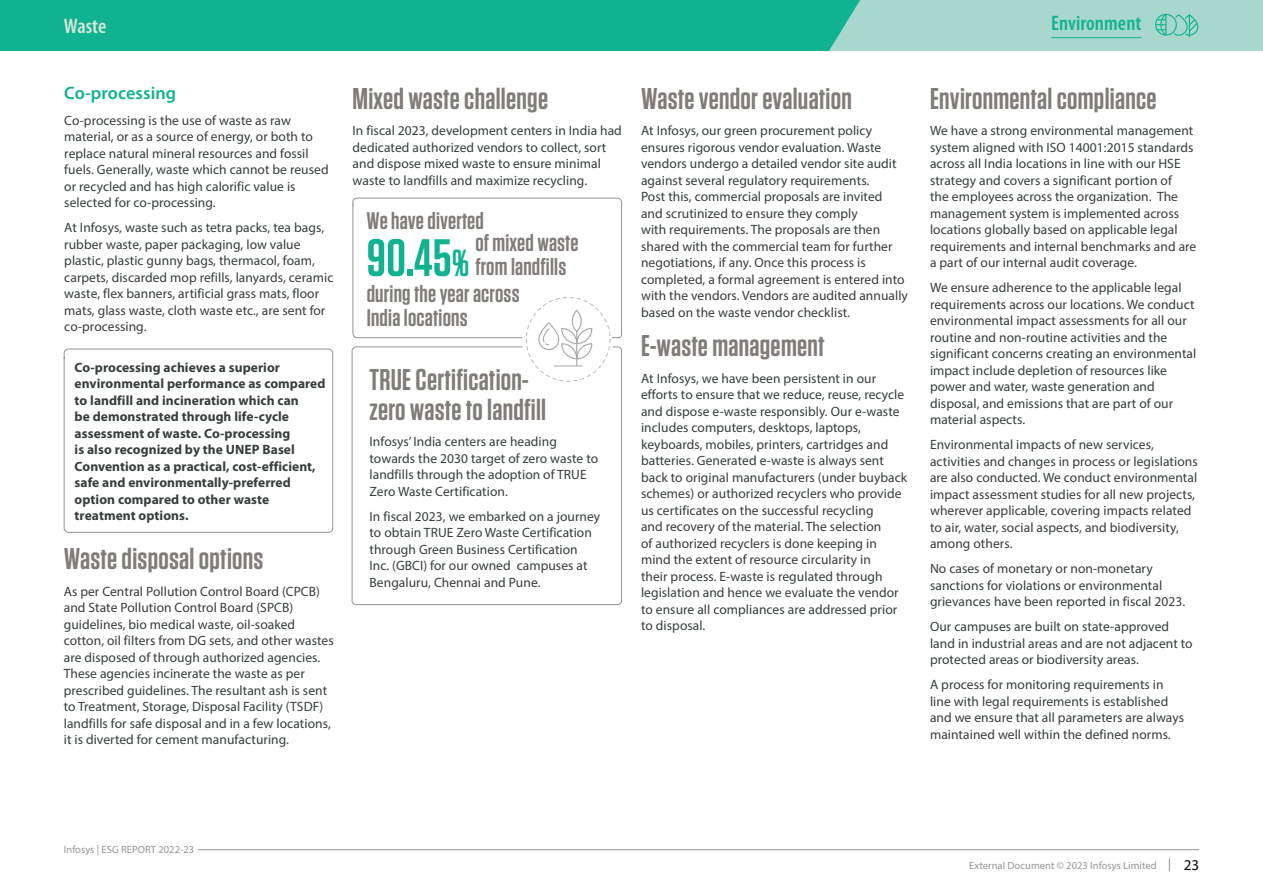
<style>
.page{position:relative;width:1263px;height:893px;background:#fff}
.page>*{position:absolute;margin:0;border:0;box-sizing:border-box;transform-origin:0 0}
.t1{font:600 52.5px "Tungsten";color:#10b28f}
.t2{font:600 30px/30px "Tungsten";letter-spacing:.01em;color:#817b79}
.t3{font:600 24px/24px "Tungsten";letter-spacing:.01em;color:#817b79}
.t4{font:600 condensed 21px "Myriad Pro";letter-spacing:.005em;color:#10b28f}
.t5{font:600 condensed 21px "Myriad Pro";color:#d7e8da}
.t6{font:600 18px "Myriad Pro";letter-spacing:.005em;color:#10b28f}
.t7{font:15px "Myriad Pro";color:#040503}
.t8{font:13.5px/16.5px "Myriad Pro";letter-spacing:.005em;color:#383d3d}
.t9{font:700 13.5px/16.5px "Myriad Pro";letter-spacing:.005em;color:#383d3d}
.t10{font:10.5px "Myriad Pro";letter-spacing:.005em;color:#939598}
.s1{font-size:37.5px}
</style>
<div class="page">
<svg style="left:1169px;top:858px;width:1px;height:13px"></svg>
<hr style="left:198px;top:849px;width:1001px;height:1px;background:#939598">
<div style="left:64px;top:349px;width:269px;height:184px;border:1px solid #939598;border-radius:4px"></div>
<svg style="left:0;top:0;width:1263px;height:51px;background:#41bea3"></svg>
<hr style="left:1051px;top:37px;width:90px;height:1px;background:#10b28f">
<div style="left:352px;top:347px;width:270px;height:258px;border:1px solid #939598;border-radius:4px"></div>
<svg style="left:352px;top:197px;width:270px;height:169px"></svg>
<h3 class="t5" style="left:64px;top:13px;width:44px">Waste</h3>
<h3 class="t6" style="left:64px;top:81px;width:113px">Co-processing</h3>
<p class="t8" style="left:64px;top:112px;width:266px">Co-processing is the use of waste as raw material, or as a source of energy, or both to replace natural mineral resources and fossil fuels. Generally, waste which cannot be reused or recycled and has high calorific value is selected for co-processing.</p>
<p class="t8" style="left:64px;top:219px;width:271px">At Infosys, waste such as tetra packs, tea bags, rubber waste, paper packaging, low value plastic, plastic gunny bags, thermacol, foam, carpets, discarded mop refills, lanyards, ceramic waste, flex banners, artificial grass mats, floor mats, glass waste, cloth waste etc., are sent for co-processing.</p>
<p class="t9" style="left:75px;top:358px;width:252px">Co-processing achieves a superior environmental performance as compared to landfill and incineration which can<br>be demonstrated through life-cycle assessment of waste. Co-processing<br>is also recognized by the UNEP Basel Convention as a practical, cost-efficient, safe and environmentally-preferred option compared to other waste treatment options.</p>
<h2 class="t2" style="left:64px;top:545px;width:201px">Waste disposal options</h2>
<p class="t8" style="left:64px;top:582px;width:272px">As per Central Pollution Control Board (CPCB) and State Pollution Control Board (SPCB) guidelines, bio medical waste, oil-soaked cotton, oil filters from DG sets, and other wastes are disposed of through authorized agencies.<br>These agencies incinerate the waste as per prescribed guidelines. The resultant ash is sent to Treatment, Storage, Disposal Facility (TSDF) landfills for safe disposal and in a few locations, it is diverted for cement manufacturing.</p>
<h2 class="t2" style="left:352px;top:84px;width:197px">Mixed waste challenge</h2>
<p class="t8" style="left:352px;top:122px;width:271px">In fiscal 2023, development centers in India had dedicated authorized vendors to collect, sort and dispose mixed waste to ensure minimal waste to landfills and maximize recycling.</p>
<h3 class="t3" style="left:367px;top:209px;width:119px">We have diverted</h3>
<h1 class="t1" style="left:367px;top:230px;width:104px">90.45<span class="s1">%</span></h1>
<h3 class="t3" style="left:475px;top:231px;width:105px">of mixed waste from landfills</h3>
<h3 class="t3" style="left:367px;top:282px;width:155px">during the year across<br>India locations</h3>
<h2 class="t2" style="left:369px;top:365px;width:178px">TRUE Certification&shy;zero waste to landfill</h2>
<p class="t8" style="left:369px;top:433px;width:230px">Infosys’ India centers are heading towards the 2030 target of zero waste to landfills through the adoption of TRUE Zero Waste Certification.</p>
<p class="t8" style="left:369px;top:508px;width:232px">In fiscal 2023, we embarked on a journey to obtain TRUE Zero Waste Certification through Green Business Certification Inc. (GBCI) for our owned campuses at Bengaluru, Chennai and Pune.</p>
<h2 class="t2" style="left:641px;top:84px;width:212px">Waste vendor evaluation</h2>
<p class="t8" style="left:641px;top:122px;width:268px">At Infosys, our green procurement policy ensures rigorous vendor evaluation. Waste vendors undergo a detailed vendor site audit against several regulatory requirements.<br>Post this, commercial proposals are invited<br>and scrutinized to ensure they comply<br>with requirements. The proposals are then shared with the commercial team for further negotiations, if any. Once this process is completed, a formal agreement is entered into with the vendors. Vendors are audited annually based on the waste vendor checklist.</p>
<h2 class="t2" style="left:641px;top:332px;width:185px">E-waste management</h2>
<p class="t8" style="left:641px;top:370px;width:268px">At Infosys, we have been persistent in our efforts to ensure that we reduce, reuse, recycle and dispose e-waste responsibly. Our e-waste includes computers, desktops, laptops, keyboards, mobiles, printers, cartridges and batteries. Generated e-waste is always sent back to original manufacturers (under buyback schemes) or authorized recyclers who provide us certificates on the successful recycling<br>and recovery of the material. The selection<br>of authorized recyclers is done keeping in mind the extent of resource circularity in<br>their process. E-waste is regulated through legislation and hence we evaluate the vendor to ensure all compliances are addressed prior to disposal.</p>
<h3 class="t4" style="left:1051px;top:10px;width:92px">Environment</h3>
<h2 class="t2" style="left:930px;top:84px;width:228px">Environmental compliance</h2>
<p class="t8" style="left:930px;top:122px;width:268px">We have a strong environmental management system aligned with ISO 14001:2015 standards across all India locations in line with our HSE strategy and covers a significant portion of<br>the employees across the organization. The management system is implemented across locations globally based on applicable legal requirements and internal benchmarks and are a part of our internal audit coverage.</p>
<p class="t8" style="left:930px;top:279px;width:268px">We ensure adherence to the applicable legal requirements across our locations. We conduct environmental impact assessments for all our routine and non-routine activities and the significant concerns creating an environmental impact include depletion of resources like power and water, waste generation and disposal, and emissions that are part of our material aspects.</p>
<p class="t8" style="left:930px;top:436px;width:269px">Environmental impacts of new services, activities and changes in process or legislations are also conducted. We conduct environmental impact assessment studies for all new projects, wherever applicable, covering impacts related to air, water, social aspects, and biodiversity, among others.</p>
<p class="t8" style="left:930px;top:560px;width:257px">No cases of monetary or non-monetary sanctions for violations or environmental grievances have been reported in fiscal 2023.</p>
<p class="t8" style="left:930px;top:618px;width:264px">Our campuses are built on state-approved land in industrial areas and are not adjacent to protected areas or biodiversity areas.</p>
<p class="t8" style="left:930px;top:676px;width:256px">A process for monitoring requirements in line with legal requirements is established and we ensure that all parameters are always maintained well within the defined norms.</p>
<p class="t10" style="left:64px;top:843px;width:132px">Infosys | ESG REPORT 2022-23</p>
<p class="t10" style="left:969px;top:859px;width:189px">External Document © 2023 Infosys Limited</p>
<p class="t7" style="left:1184px;top:855px;width:17px">23</p>
</div>
